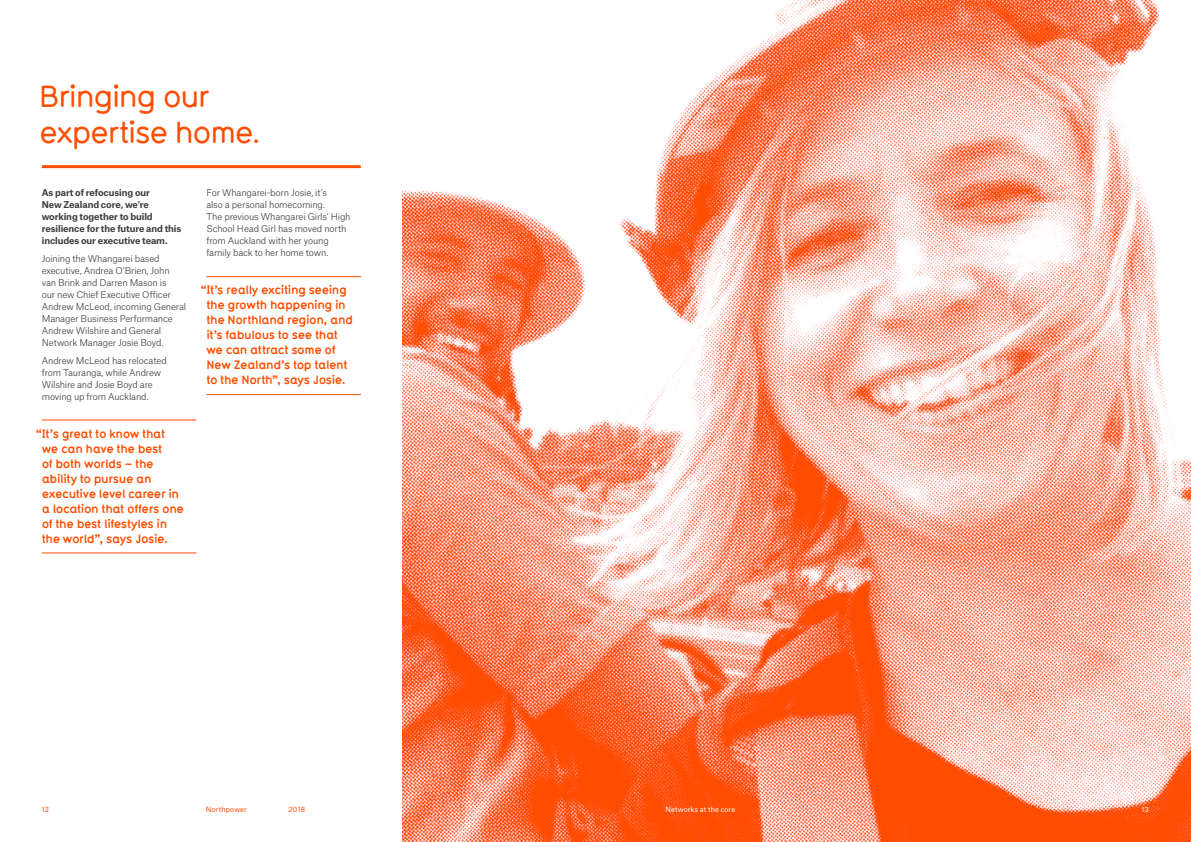
<style>
.page{position:relative;width:1191px;height:842px;background:#fff}
.page>*{position:absolute;margin:0;border:0;box-sizing:border-box;transform-origin:0 0}
.t1{font:500 30px/36px "Typ 1451 Std";letter-spacing:-.035em;color:#ff4e00}
.t2{font:700 12px/15px "Typ 1451 Std";letter-spacing:-.03em;color:#ff4e00}
.t3{font:300 9px/12px "Atlas Grotesk";letter-spacing:-.015em;color:#3c3c3b}
.t4{font:700 9px/12px "Atlas Grotesk";letter-spacing:-.01em;color:#3c3c3b}
.t5{font:7px "Atlas Grotesk";letter-spacing:.005em;color:#fff}
.t6{font:7px "Atlas Grotesk";letter-spacing:.025em;color:#ff4e00}
</style>
<div class="page">
<img style="left:403px;top:0;width:788px;height:842px">
<hr style="left:42px;top:165px;width:319px;height:3px;background:#ff4e00">
<hr style="left:42px;top:419px;width:154px;height:1px;background:#ff4e00">
<hr style="left:42px;top:552px;width:154px;height:1px;background:#ff4e00">
<hr style="left:206px;top:276px;width:155px;height:1px;background:#ff4e00">
<hr style="left:206px;top:394px;width:155px;height:1px;background:#ff4e00">
<h1 class="t1" style="left:39px;top:77px;width:223px">Bringing our expertise home.</h1>
<p class="t4" style="left:42px;top:186px;width:141px">As part of refocusing our<br>New Zealand core, we’re working together to build resilience for the future and this includes our executive team.</p>
<p class="t3" style="left:42px;top:252px;width:146px">Joining the Whangarei based executive, Andrea O’Brien, John van Brink and Darren Mason is<br>our new Chief Executive Officer<br>Andrew McLeod, incoming General<br>Manager Business Performance<br>Andrew Wilshire and General<br>Network Manager Josie Boyd.</p>
<p class="t3" style="left:42px;top:353px;width:126px">Andrew McLeod has relocated from Tauranga, while Andrew<br>Wilshire and Josie Boyd are moving up from Auckland.</p>
<h2 class="t2" style="left:42px;top:425px;width:144px;text-indent:-6px">“It’s great to know that we can have the best<br>of both worlds – the ability to pursue an executive level career in a location that offers one of the best lifestyles in the world”, says Josie.</h2>
<p class="t3" style="left:206px;top:186px;width:146px">For Whangarei-born Josie, it’s<br>also a personal homecoming.<br>The previous Whangarei Girls’ High<br>School Head Girl has moved north from Auckland with her young family back to her home town.</p>
<h2 class="t2" style="left:206px;top:282px;width:148px;text-indent:-6px">“It’s really exciting seeing the growth happening in the Northland region, and it’s fabulous to see that we can attract some of<br>New Zealand’s top talent to the North”, says Josie.</h2>
<p class="t6" style="left:42px;top:803px;width:9px">12</p>
<p class="t6" style="left:206px;top:803px;width:43px">Northpower</p>
<p class="t6" style="left:288px;top:803px;width:18px">2018</p>
<p class="t5" style="left:665px;top:803px;width:71px">Networks at the core</p>
<p class="t5" style="left:1141px;top:803px;width:9px">13</p>
</div>
